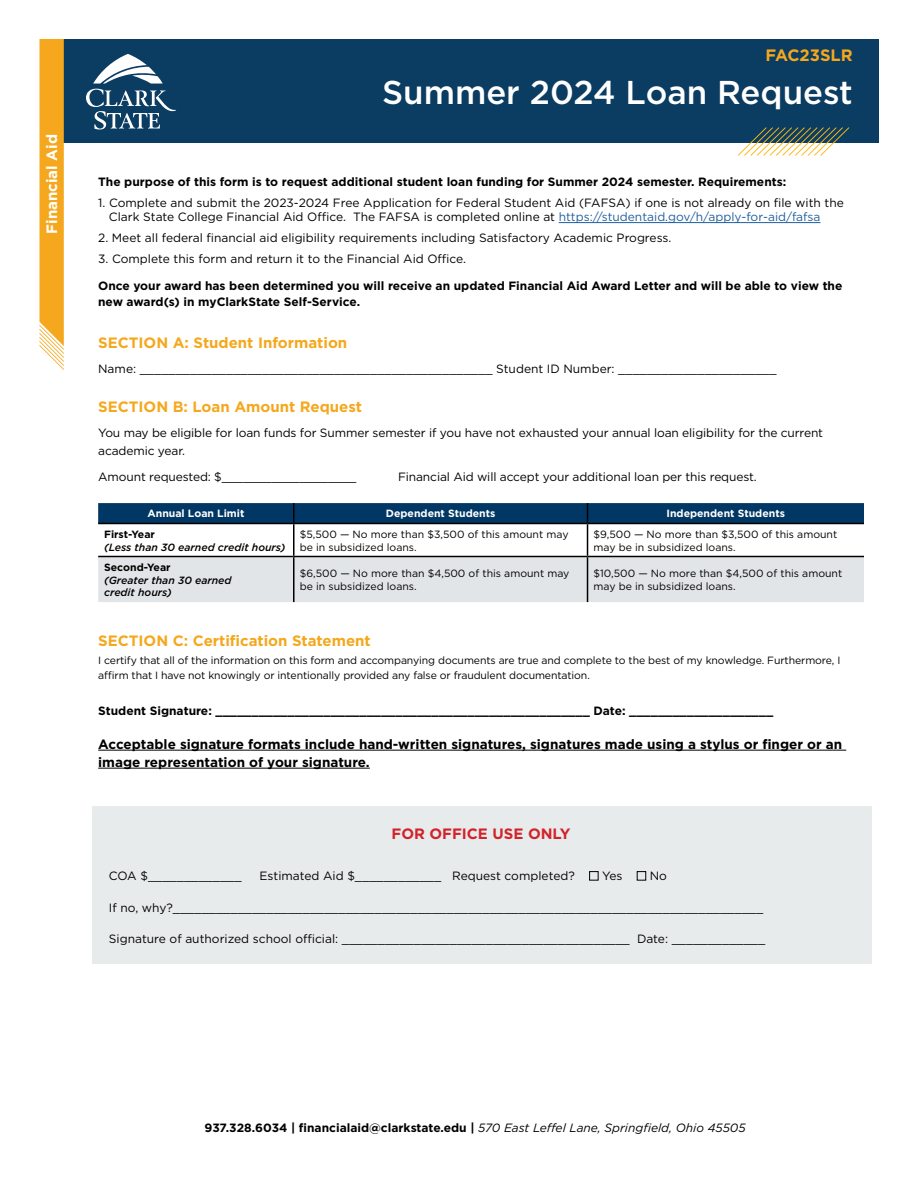
<style>
.page{position:relative;width:918px;height:1188px;background:#fff}
.page>*{position:absolute;margin:0;border:0;box-sizing:border-box;transform-origin:0 0}
.t1{font:500 33px "Gotham";color:#fff}
.t2{font:700 16.5px "Gotham";color:#f5a81d}
.t3{font:700 15px "Gotham";color:#f5a81d}
.t4{font:700 15px "Gotham";color:#d2232a}
.t5{font:700 15px "Gotham";color:#fff}
.t6{font:700 13.5px/18px "Gotham";color:#000}
.t7{font:12px/14.4px "Gotham";color:#000}
.t8{font:700 12px/16.2px "Gotham";color:#000}
.t9{font:10.5px/12.6px "Gotham";letter-spacing:-.01em;color:#000}
.t10{font:italic 500 10.5px/12.6px "Gotham";color:#000}
.t11{font:700 10.5px "Gotham";color:#fff}
.t12{font:700 10.5px "Gotham";color:#000}
.s1{color:#215e9e}
.s2{font-weight:400;font-style:italic}
</style>
<div class="page">
<div style="left:92px;top:806px;width:780px;height:158px;background:#e8ebec"></div>
<div style="left:44px;top:39px;width:835px;height:103px;background:#0b3c61"></div>
<svg style="left:738px;top:127px;width:111px;height:29px"></svg>
<svg style="left:86px;top:54px;width:90px;height:76px"></svg>
<hr style="left:559px;top:222px;width:261px;height:1px;background:#215e9e">
<hr style="left:98px;top:750px;width:748px;height:1px;background:#000">
<hr style="left:98px;top:768px;width:272px;height:1px;background:#000">
<div style="left:98px;top:557px;width:766px;height:45px;background:#e2e5e7"></div>
<svg style="left:98px;top:503px;width:766px;height:20px;background:#013663"></svg>
<hr style="left:98px;top:523px;width:196px;height:1px;background:#000">
<hr style="left:294px;top:523px;width:294px;height:1px;background:#000">
<hr style="left:293px;top:524px;width:2px;height:32px;background:#000">
<hr style="left:588px;top:523px;width:276px;height:1px;background:#000">
<hr style="left:587px;top:524px;width:1px;height:32px;background:#000">
<hr style="left:98px;top:556px;width:196px;height:1px;background:#000">
<hr style="left:294px;top:556px;width:294px;height:1px;background:#000">
<hr style="left:293px;top:557px;width:2px;height:45px;background:#000">
<hr style="left:588px;top:556px;width:276px;height:1px;background:#000">
<hr style="left:587px;top:557px;width:1px;height:45px;background:#000">
<div style="left:589px;top:871px;width:9px;height:9px;border:1px solid #000"></div>
<div style="left:637px;top:871px;width:9px;height:9px;border:1px solid #000"></div>
<svg style="left:39px;top:39px;width:25px;height:331px;background:#f5b034"></svg>
<p class="t5" style="left:42px;top:234px;width:101px;rotate:-90deg">Financial Aid</p>
<h2 class="t2" style="left:766px;top:44px;width:89px">FAC23SLR</h2>
<h1 class="t1" style="left:382px;top:71px;width:472px">Summer 2024 Loan Request</h1>
<p class="t8" style="left:98px;top:174px;width:690px">The purpose of this form is to request additional student loan funding for Summer 2024 semester. Requirements:</p>
<p class="t7" style="left:109px;top:195px;width:736px;text-indent:-11px">1. Complete and submit the 2023-2024 Free Application for Federal Student Aid (FAFSA) if one is not already on file with the<br>Clark State College Financial Aid Office. The FAFSA is completed online at <span class="s1">https://studentaid.gov/h/apply-for-aid/fafsa</span></p>
<p class="t7" style="left:98px;top:231px;width:575px">2. Meet all federal financial aid eligibility requirements including Satisfactory Academic Progress.</p>
<p class="t7" style="left:98px;top:252px;width:369px">3. Complete this form and return it to the Financial Aid Office.</p>
<p class="t8" style="left:98px;top:277px;width:746px">Once your award has been determined you will receive an updated Financial Aid Award Letter and will be able to view the new award(s) in myClarkState Self-Service.</p>
<p class="t3" style="left:98px;top:333px;width:251px">SECTION A: Student Information</p>
<p class="t7" style="left:98px;top:361px;width:680px">Name: _________________________________________________ Student ID Number: ______________________</p>
<p class="t3" style="left:98px;top:397px;width:265px">SECTION B: Loan Amount Request</p>
<p class="t7" style="left:98px;top:424px;width:726px;line-height:18px">You may be eligible for loan funds for Summer semester if you have not exhausted your annual loan eligibility for the current academic year.</p>
<p class="t7" style="left:98px;top:469px;width:260px">Amount requested: $___________________</p>
<p class="t7" style="left:398px;top:469px;width:360px">Financial Aid will accept your additional loan per this request.</p>
<p class="t11" style="left:148px;top:507px;width:98px">Annual Loan Limit</p>
<p class="t11" style="left:386px;top:507px;width:111px">Dependent Students</p>
<p class="t11" style="left:667px;top:507px;width:120px">Independent Students</p>
<p class="t12" style="left:104px;top:527px;width:52px">First-Year</p>
<p class="t10" style="left:104px;top:540px;width:183px">(Less than 30 earned credit hours)</p>
<p class="t9" style="left:300px;top:528px;width:270px">$5,500 — No more than $3,500 of this amount may be in subsidized loans.</p>
<p class="t9" style="left:594px;top:528px;width:245px">$9,500 — No more than $3,500 of this amount may be in subsidized loans.</p>
<p class="t12" style="left:104px;top:560px;width:68px">Second-Year</p>
<p class="t10" style="left:104px;top:573px;width:129px">(Greater than 30 earned credit hours)</p>
<p class="t9" style="left:300px;top:567px;width:271px">$6,500 — No more than $4,500 of this amount may be in subsidized loans.</p>
<p class="t9" style="left:594px;top:567px;width:250px">$10,500 — No more than $4,500 of this amount may be in subsidized loans.</p>
<p class="t3" style="left:98px;top:630px;width:274px">SECTION C: Certification Statement</p>
<p class="t9" style="left:98px;top:652px;width:744px;line-height:15px">I certify that all of the information on this form and accompanying documents are true and complete to the best of my knowledge. Furthermore, I affirm that I have not knowingly or intentionally provided any false or fraudulent documentation.</p>
<p class="t8" style="left:98px;top:702px;width:677px">Student Signature: ____________________________________________________ Date: ____________________</p>
<p class="t6" style="left:98px;top:735px;width:746px">Acceptable signature formats include hand-written signatures, signatures made using a stylus or finger or an image representation of your signature.</p>
<p class="t4" style="left:391px;top:824px;width:181px">FOR OFFICE USE ONLY</p>
<p class="t7" style="left:109px;top:869px;width:134px">COA $_____________</p>
<p class="t7" style="left:260px;top:869px;width:317px">Estimated Aid $____________ Request completed?</p>
<p class="t7" style="left:602px;top:869px;width:22px">Yes</p>
<p class="t7" style="left:650px;top:869px;width:19px">No</p>
<p class="t7" style="left:109px;top:900px;width:656px">If no, why?__________________________________________________________________________________</p>
<p class="t7" style="left:109px;top:932px;width:658px">Signature of authorized school official: ________________________________________ Date: _____________</p>
<p class="t8" style="left:205px;top:1119px;width:543px">937.328.6034 | financialaid@clarkstate.edu | <span class="s2">570 East Leffel Lane, Springfield, Ohio 45505</span></p>
</div>
